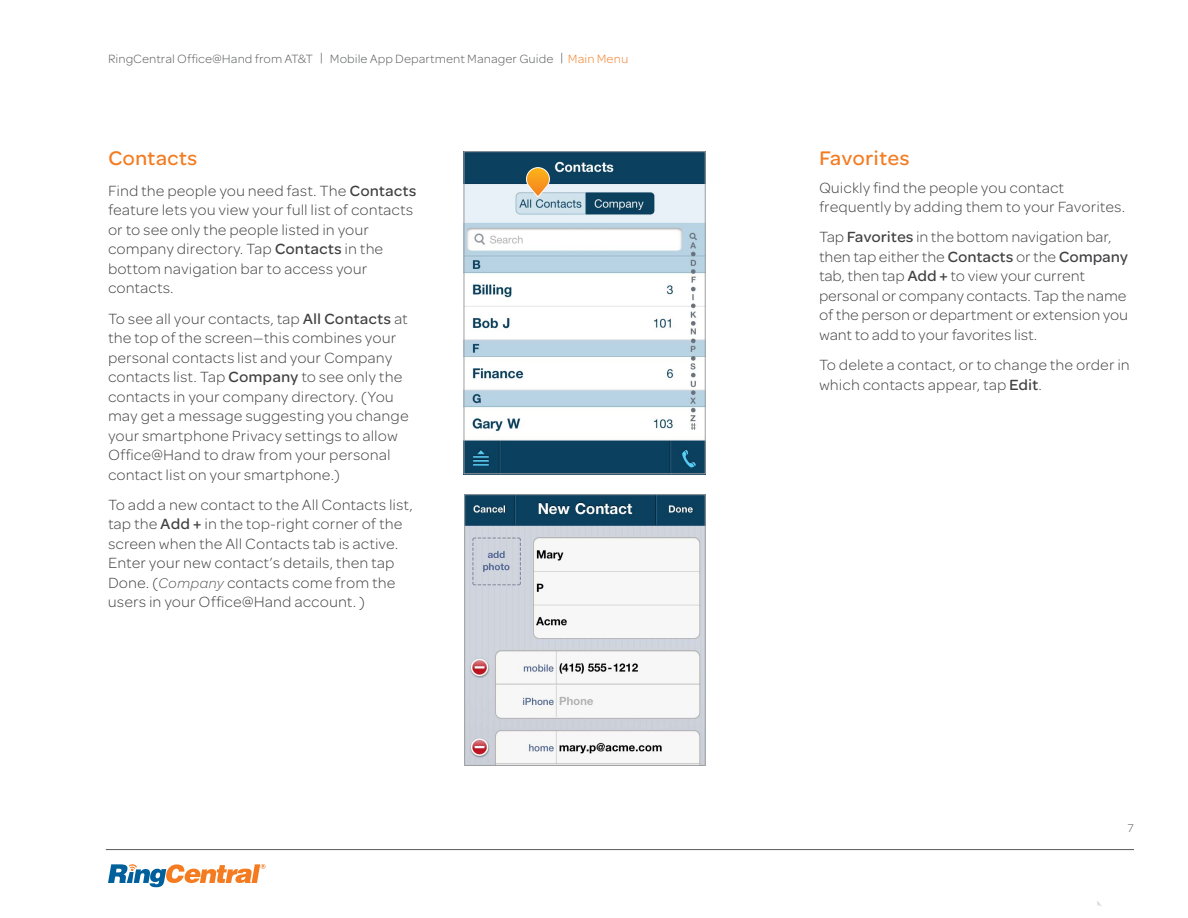
<style>
.page{position:relative;width:1188px;height:918px;background:#fff}
.page>*{position:absolute;margin:0;border:0;box-sizing:border-box;transform-origin:0 0}
.t1{font:500 21px "Omnes ATT";color:#f47b20}
.t2{font:300 15.75px/19.5px "Omnes ATT";color:#414042}
.t3{font:300 12.75px "Omnes ATT";color:#58595b}
.t4{font:300 12px "Omnes ATT";color:#58595b}
.s1{color:#f47b20}
.s2{font-weight:500}
.s3{font-style:italic;font-size:15px;color:#58595b}
</style>
<div class="page">
<svg style="left:1097px;top:901px;width:5px;height:5px"></svg>
<hr style="left:106px;top:849px;width:1028px;height:1px;background:#58595b">
<svg style="left:108px;top:864px;width:158px;height:23px"></svg>
<img style="left:466px;top:153px;width:237px;height:319px">
<div style="left:464px;top:151px;width:241px;height:323px;border:1px solid #9d9fa2"></div>
<img style="left:466px;top:496px;width:238px;height:268px">
<div style="left:464px;top:494px;width:242px;height:272px;border:1px solid #9d9fa2"></div>
<svg style="left:526px;top:167px;width:24px;height:31px"></svg>
<p class="t3" style="left:108px;top:50px;width:522px">RingCentral Office@Hand from AT&amp;T | Mobile App Department Manager Guide | <span class="s1">Main Menu</span></p>
<h1 class="t1" style="left:108px;top:144px;width:91px">Contacts</h1>
<p class="t2" style="left:108px;top:180px;width:310px">Find the people you need fast. The <span class="s2">Contacts </span>feature lets you view your full list of contacts or to see only the people listed in your company directory. Tap <span class="s2">Contacts</span> in the bottom navigation bar to access your contacts.</p>
<p class="t2" style="left:108px;top:308px;width:302px">To see all your contacts, tap <span class="s2">All Contacts</span> at the top of the screen—this combines your personal contacts list and your Company contacts list. Tap <span class="s2">Company</span> to see only the contacts in your company directory. (You may get a message suggesting you change your smartphone Privacy settings to allow Office@Hand to draw from your personal contact list on your smartphone.)</p>
<p class="t2" style="left:108px;top:494px;width:306px">To add a new contact to the All Contacts list, tap the <span class="s2">Add +</span> in the top-right corner of the screen when the All Contacts tab is active.<br>Enter your new contact’s details, then tap Done. (<span class="s3">Company</span> contacts come from the users in your Office@Hand account. )</p>
<h1 class="t1" style="left:819px;top:144px;width:92px">Favorites</h1>
<p class="t2" style="left:819px;top:177px;width:308px">Quickly find the people you contact frequently by adding them to your Favorites.</p>
<p class="t2" style="left:819px;top:227px;width:311px">Tap <span class="s2">Favorites</span> in the bottom navigation bar, then tap either the <span class="s2">Contacts</span> or the <span class="s2">Company </span>tab, then tap <span class="s2">Add +</span> to view your current personal or company contacts. Tap the name of the person or department or extension you want to add to your favorites list.</p>
<p class="t2" style="left:819px;top:355px;width:312px">To delete a contact, or to change the order in which contacts appear, tap <span class="s2">Edit</span>.</p>
<p class="t4" style="left:1128px;top:820px;width:8px">7</p>
</div>
